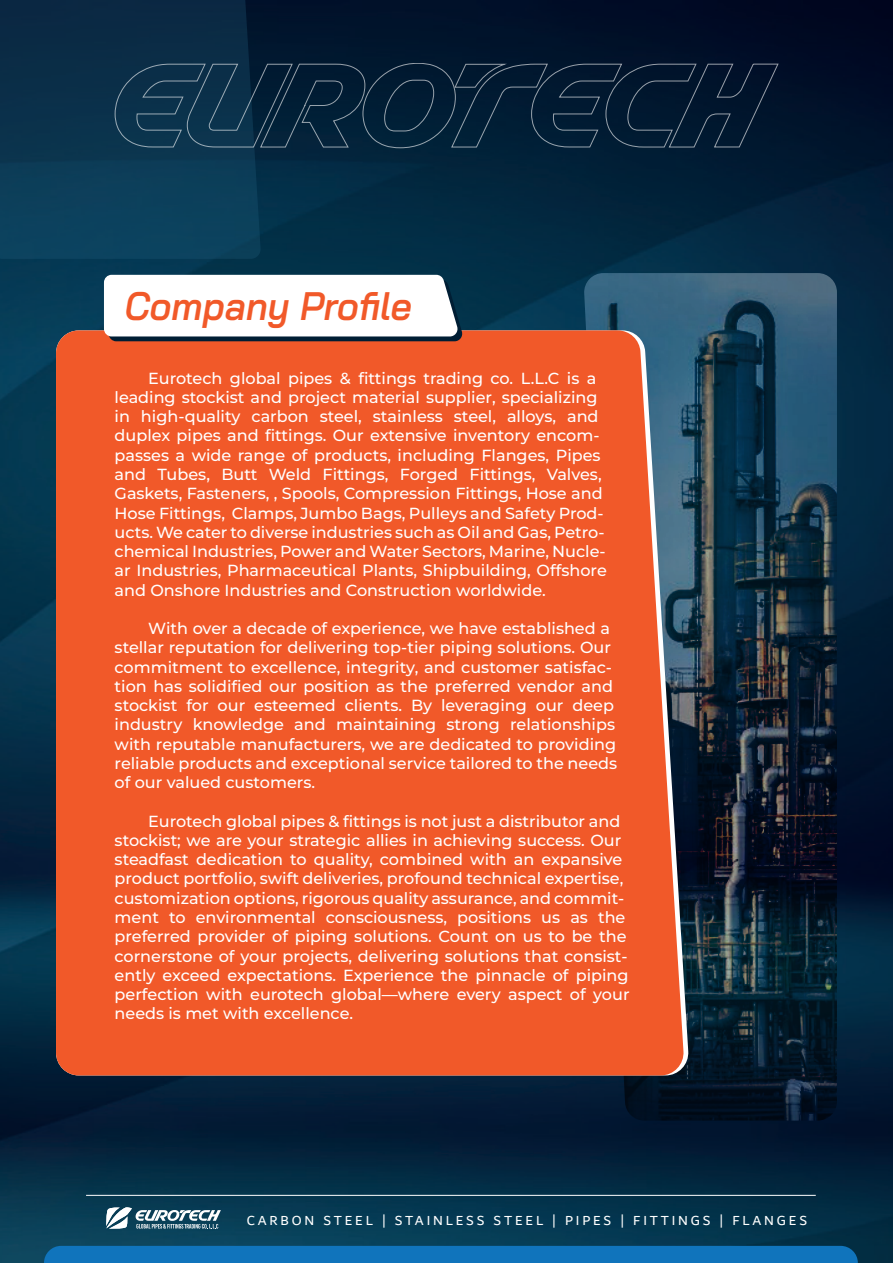
<style>
.page{position:relative;width:893px;height:1263px;background:#fff}
.page>*{position:absolute;margin:0;border:0;box-sizing:border-box;transform-origin:0 0}
.t1{font:italic 600 39.75px "Bai Jamjuree";color:#f15929;scale:.93 1}
.t2{font:500 16.05px/19.2px "Montserrat";color:#fff}
.t3{font:14.1px "Dubai";letter-spacing:.2em;color:#fff}
</style>
<div class="page">
<img style="left:0;top:0;width:893px;height:1263px">
<img style="left:584px;top:273px;width:253px;height:847px">
<div style="left:56px;top:330px;width:628px;height:745px;background:#f15929"></div>
<svg style="left:0;top:0;width:261px;height:259px;background:#0a3550"></svg>
<svg style="left:104px;top:275px;width:359px;height:66px"></svg>
<svg style="left:106px;top:1207px;width:115px;height:22px"></svg>
<div style="left:44px;top:1246px;width:814px;height:17px;background:#1074bc"></div>
<svg style="left:115px;top:63px;width:663px;height:85px;background:#0b263d"></svg>
<hr style="left:86px;top:1195px;width:730px;height:1px;background:#fff">
<h1 class="t1" style="left:125px;top:283px;width:310px">Company Profile</h1>
<p class="t2" style="left:115px;top:368px;width:494px;text-indent:34px">Eurotech global pipes &amp; fittings trading co. L.L.C is a leading stockist and project material supplier, specializing in high-quality carbon steel, stainless steel, alloys, and duplex pipes and fittings. Our extensive inventory encom&shy;passes a wide range of products, including Flanges, Pipes and Tubes, Butt Weld Fittings, Forged Fittings, Valves, Gaskets, Fasteners, , Spools, Compression Fittings, Hose and Hose Fittings, Clamps, Jumbo Bags, Pulleys and Safety Prod&shy;ucts. We cater to diverse industries such as Oil and Gas, Petro&shy;chemical Industries, Power and Water Sectors, Marine, Nucle&shy;ar Industries, Pharmaceutical Plants, Shipbuilding, Offshore and Onshore Industries and Construction worldwide.</p>
<p class="t2" style="left:115px;top:618px;width:504px;text-indent:34px">With over a decade of experience, we have established a stellar reputation for delivering top-tier piping solutions. Our commitment to excellence, integrity, and customer satisfac&shy;tion has solidified our position as the preferred vendor and stockist for our esteemed clients. By leveraging our deep industry knowledge and maintaining strong relationships with reputable manufacturers, we are dedicated to providing reliable products and exceptional service tailored to the needs of our valued customers.</p>
<p class="t2" style="left:115px;top:811px;width:516px;text-indent:34px">Eurotech global pipes &amp; fittings is not just a distributor and stockist; we are your strategic allies in achieving success. Our steadfast dedication to quality, combined with an expansive product portfolio, swift deliveries, profound technical expertise, customization options, rigorous quality assurance, and commit&shy;ment to environmental consciousness, positions us as the preferred provider of piping solutions. Count on us to be the cornerstone of your projects, delivering solutions that consist&shy;ently exceed expectations. Experience the pinnacle of piping perfection with eurotech global—where every aspect of your needs is met with excellence.</p>
<p class="t3" style="left:247px;top:1212px;width:562px">CARBON STEEL | STAINLESS STEEL | PIPES | FITTINGS | FLANGES</p>
</div>
